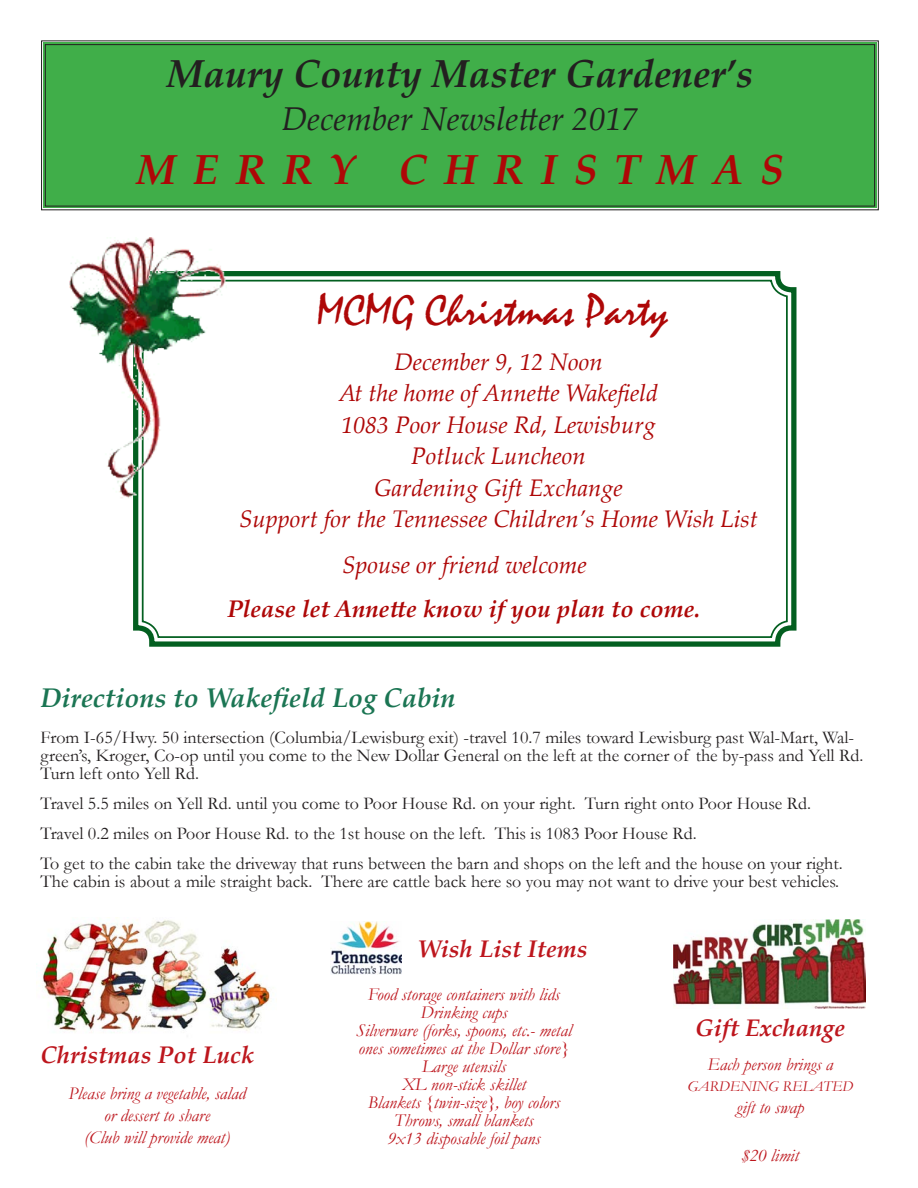
<style>
.page{position:relative;width:918px;height:1188px;background:#fff}
.page>*{position:absolute;margin:0;border:0;box-sizing:border-box;transform-origin:0 0}
.t1{font:45px "Mistral";color:#ae0707}
.t2{font:italic 700 42px "Palatino Linotype";letter-spacing:.4em;color:#ae0707}
.t3{font:italic 700 39px "Palatino Linotype";color:#231f20}
.t4{font:italic 33px "Palatino Linotype";color:#231f20}
.t5{font:italic 700 27px "Palatino Linotype";color:#1b7553}
.t6{font:italic 24px "Palatino Linotype";color:#ae0707}
.t7{font:italic 700 24px "Palatino Linotype";color:#bd161d}
.t8{font:italic 700 24px "Palatino Linotype";color:#ae0707}
.t9{font:18px/18px "Garamond";color:#231f20}
.t10{font:italic 18px "Garamond";color:#bd161d}
.t11{font:italic 15px "Garamond";color:#bd161d}
</style>
<div class="page">
<div style="left:41px;top:40px;width:838px;height:171px;background:#40ae49"></div>
<div style="left:45px;top:44px;width:830px;height:162px;border:1px solid #231f20"></div>
<svg style="left:133px;top:271px;width:664px;height:376px"></svg>
<div style="left:142px;top:280px;width:646px;height:358px;border:2px solid #035f20;border-radius:16px"></div>
<img style="left:69px;top:237px;width:157px;height:263px">
<img style="left:331px;top:921px;width:71px;height:53px">
<img style="left:43px;top:917px;width:227px;height:116px">
<img style="left:674px;top:920px;width:191px;height:89px">
<p class="t3" style="left:167px;top:46px;width:588px">Maury County Master Gardener’s</p>
<p class="t4" style="left:282px;top:96px;width:358px">December Newsletter 2017</p>
<p class="t2" style="left:136px;top:140px;width:648px">MERRY CHRISTMAS</p>
<p class="t1" style="left:317px;top:283px;width:353px">MCMG Christmas Party</p>
<p class="t6" style="left:394px;top:344px;width:210px">December 9, 12 Noon</p>
<p class="t6" style="left:339px;top:376px;width:321px">At the home of Annette Wakefield</p>
<p class="t6" style="left:341px;top:407px;width:316px">1083 Poor House Rd, Lewisburg</p>
<p class="t6" style="left:411px;top:439px;width:176px">Potluck Luncheon</p>
<p class="t6" style="left:374px;top:470px;width:250px">Gardening Gift Exchange</p>
<p class="t6" style="left:239px;top:502px;width:520px">Support for the Tennessee Children’s Home Wish List</p>
<p class="t6" style="left:342px;top:548px;width:246px">Spouse or friend welcome</p>
<p class="t8" style="left:227px;top:592px;width:475px">Please let Annette know if you plan to come.</p>
<p class="t5" style="left:40px;top:679px;width:417px">Directions to Wakefield Log Cabin</p>
<p class="t9" style="left:40px;top:728px;width:824px">From I-65/Hwy. 50 intersection (Columbia/Lewisburg exit) -travel 10.7 miles toward Lewisburg past Wal-Mart, Wal&shy;green’s, Kroger, Co-op until you come to the New Dollar General on the left at the corner of the by-pass and Yell Rd.<br>Turn left onto Yell Rd.</p>
<p class="t9" style="left:40px;top:794px;width:772px">Travel 5.5 miles on Yell Rd. until you come to Poor House Rd. on your right. Turn right onto Poor House Rd.</p>
<p class="t9" style="left:40px;top:824px;width:658px">Travel 0.2 miles on Poor House Rd. to the 1st house on the left. This is 1083 Poor House Rd.</p>
<p class="t9" style="left:40px;top:854px;width:804px">To get to the cabin take the driveway that runs between the barn and shops on the left and the house on your right.<br>The cabin is about a mile straight back. There are cattle back here so you may not want to drive your best vehicles.</p>
<p class="t7" style="left:40px;top:1038px;width:215px">Christmas Pot Luck</p>
<p class="t10" style="left:68px;top:1082px;width:179px">Please bring a vegetable, salad</p>
<p class="t10" style="left:104px;top:1103px;width:107px">or dessert to share</p>
<p class="t10" style="left:84px;top:1125px;width:147px">(Club will provide meat)</p>
<p class="t7" style="left:417px;top:932px;width:172px">Wish List Items</p>
<p class="t10" style="left:368px;top:982px;width:193px">Food storage containers with lids</p>
<p class="t10" style="left:420px;top:1000px;width:88px">Drinking cups</p>
<p class="t10" style="left:356px;top:1018px;width:217px">Silverware (forks, spoons, etc.- metal</p>
<p class="t10" style="left:359px;top:1036px;width:212px">ones sometimes at the Dollar store}</p>
<p class="t10" style="left:422px;top:1054px;width:86px">Large utensils</p>
<p class="t10" style="left:402px;top:1072px;width:126px">XL non-stick skillet</p>
<p class="t10" style="left:368px;top:1090px;width:194px">Blankets {twin-size}, boy colors</p>
<p class="t10" style="left:394px;top:1108px;width:141px">Throws, small blankets</p>
<p class="t10" style="left:387px;top:1126px;width:154px">9x13 disposable foil pans</p>
<p class="t7" style="left:695px;top:1011px;width:151px">Gift Exchange</p>
<p class="t10" style="left:707px;top:1052px;width:127px">Each person brings a</p>
<p class="t11" style="left:687px;top:1076px;width:167px">GARDENING RELATED</p>
<p class="t10" style="left:737px;top:1095px;width:69px">gift to swap</p>
<p class="t10" style="left:742px;top:1143px;width:59px">$20 limit</p>
</div>
